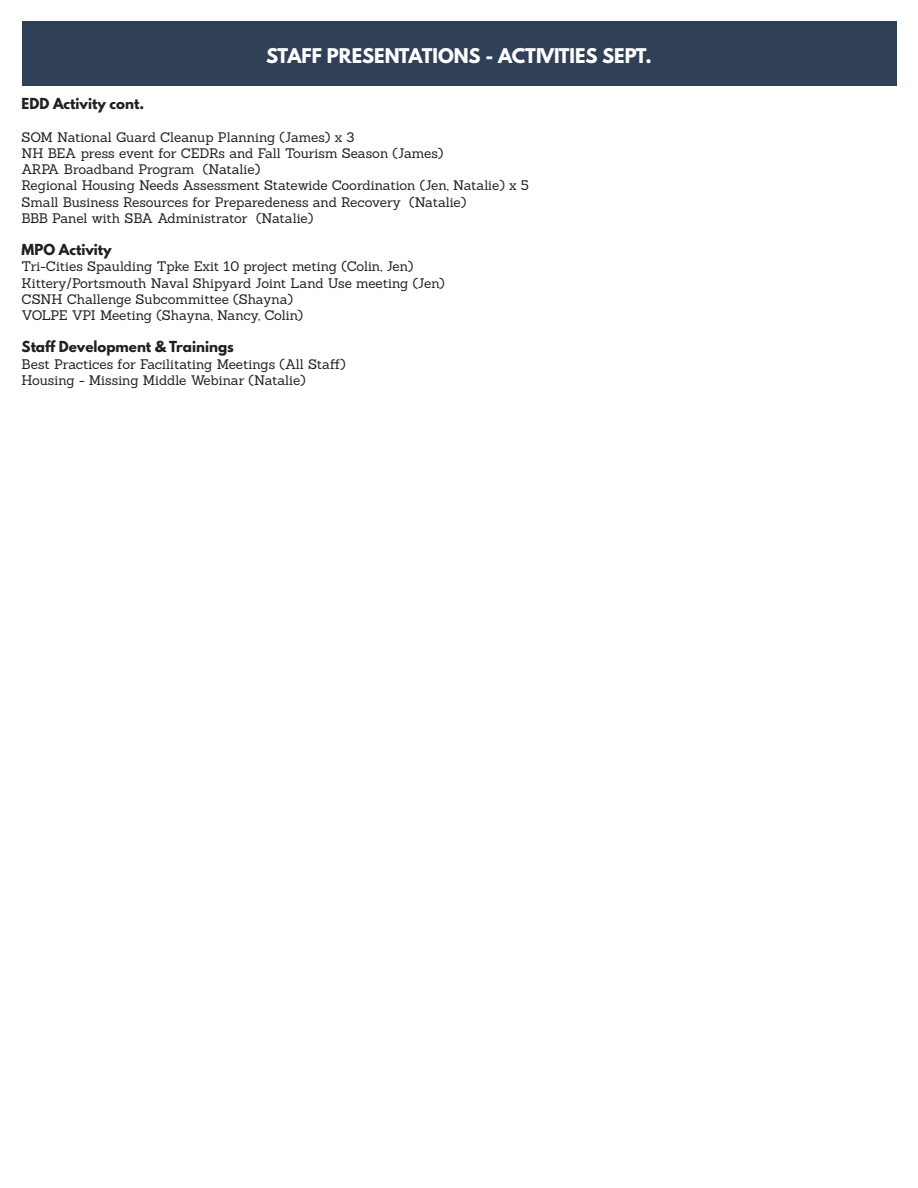
<style>
.page{position:relative;width:918px;height:1188px;background:#fff}
.page>*{position:absolute;margin:0;border:0;box-sizing:border-box;transform-origin:0 0}
.Table_Header{font:700 18px "League Spartan";color:#fff}
.Text{font:13.5px "Sanchez";letter-spacing:-.005em;color:#231f20}
.t1{font:700 13.5px "League Spartan";color:#231f20}
</style>
<div class="page">
<div style="left:22px;top:22px;width:874px;height:64px;background:#304057"></div>
<p class="Table_Header" style="left:266px;top:42px;width:387px">STAFF PRESENTATIONS - ACTIVITIES SEPT.</p>
<p class="t1" style="left:22px;top:93px;width:124px">EDD Activity cont.</p>
<p class="Text" style="left:22px;top:128px;width:334px">SOM National Guard Cleanup Planning (James) x 3</p>
<p class="Text" style="left:22px;top:145px;width:423px">NH BEA press event for CEDRs and Fall Tourism Season (James)</p>
<p class="Text" style="left:22px;top:161px;width:240px">ARPA Broadband Program (Natalie)</p>
<p class="Text" style="left:22px;top:177px;width:509px">Regional Housing Needs Assessment Statewide Coordination (Jen, Natalie) x 5</p>
<p class="Text" style="left:22px;top:193px;width:446px">Small Business Resources for Preparedeness and Recovery (Natalie)</p>
<p class="Text" style="left:22px;top:209px;width:293px">BBB Panel with SBA Administrator (Natalie)</p>
<p class="t1" style="left:22px;top:239px;width:92px">MPO Activity</p>
<p class="Text" style="left:22px;top:258px;width:393px">Tri-Cities Spaulding Tpke Exit 10 project meting (Colin, Jen)</p>
<p class="Text" style="left:22px;top:274px;width:425px">Kittery/Portsmouth Naval Shipyard Joint Land Use meeting (Jen)</p>
<p class="Text" style="left:22px;top:290px;width:273px">CSNH Challenge Subcommittee (Shayna)</p>
<p class="Text" style="left:22px;top:307px;width:283px">VOLPE VPI Meeting (Shayna, Nancy, Colin)</p>
<p class="t1" style="left:22px;top:336px;width:214px">Staff Development &amp; Trainings</p>
<p class="Text" style="left:22px;top:355px;width:326px">Best Practices for Facilitating Meetings (All Staff)</p>
<p class="Text" style="left:22px;top:371px;width:286px">Housing - Missing Middle Webinar (Natalie)</p>
</div>
